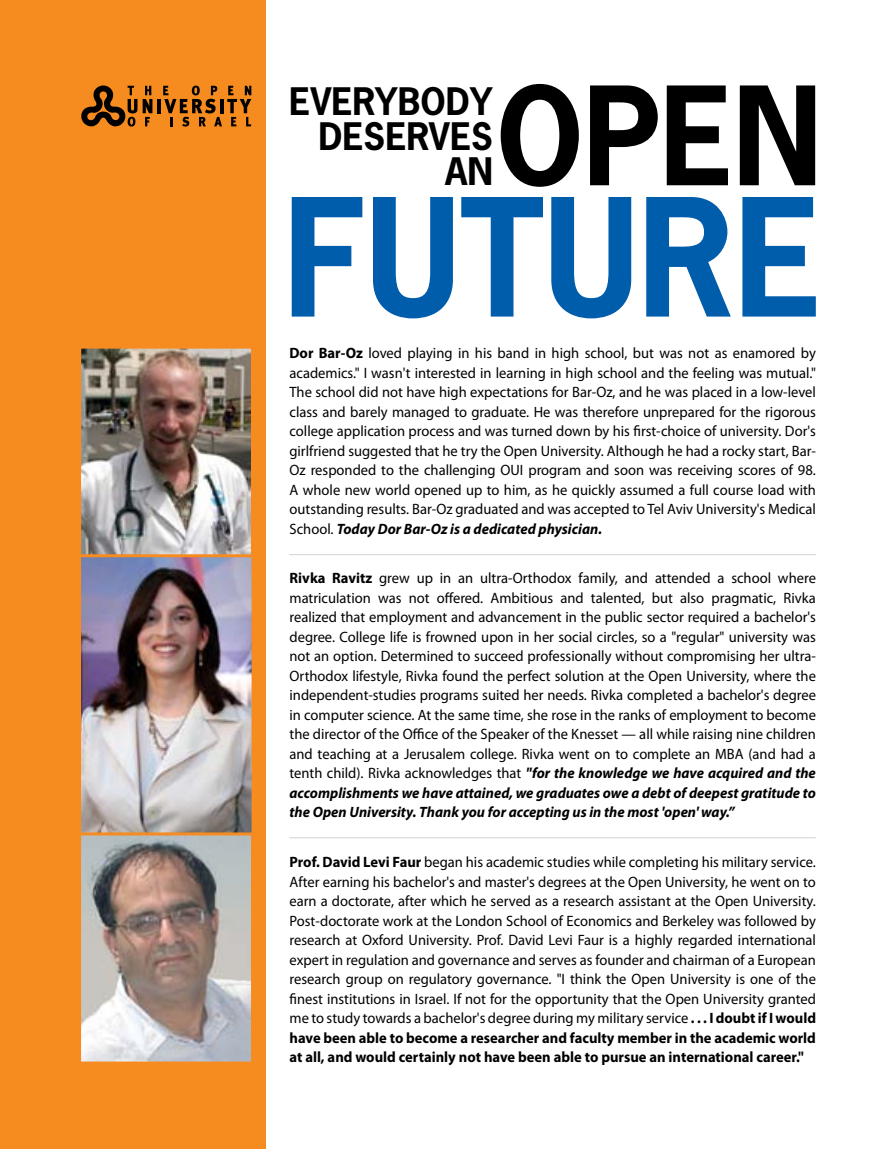
<style>
.page{position:relative;width:893px;height:1149px;background:#fff}
.page>*{position:absolute;margin:0;border:0;box-sizing:border-box;transform-origin:0 0}
.t1{font:700 153.6px "News Gothic Std";color:#005dac;scale:.95 1}
.t2{font:700 128.1px "News Gothic Std";color:#000;scale:.95 1}
.t3{font:700 35.7px/35px "News Gothic Std";color:#000;text-align:right}
.t4{font:15px/19.5px "Myriad Pro";color:#000;text-align:justify}
.s1{font-weight:700}
.s2{font-weight:700;font-style:italic}
</style>
<div class="page">
<div style="left:0;top:0;width:266px;height:1148px;background:#f68b1f"></div>
<img style="left:82px;top:349px;width:169px;height:205px">
<div style="left:78px;top:345px;width:177px;height:215px;border:3px solid #f68b1f"></div>
<img style="left:82px;top:558px;width:169px;height:274px">
<div style="left:78px;top:554px;width:177px;height:283px;border:3px solid #f68b1f"></div>
<img style="left:82px;top:836px;width:169px;height:224px">
<div style="left:78px;top:832px;width:177px;height:232px;border:3px solid #f68b1f"></div>
<hr style="left:289px;top:837px;width:527px;height:1px;background:#d1d3d4">
<hr style="left:289px;top:554px;width:527px;height:1px;background:#d1d3d4">
<hr style="left:158px;top:99px;width:3px;height:14px;background:#000">
<svg style="left:81px;top:85px;width:56px;height:42px"></svg>
<svg style="left:143px;top:86px;width:9px;height:40px"></svg>
<svg style="left:163px;top:86px;width:88px;height:40px"></svg>
<h2 class="t2" style="left:496px;top:52px;width:344px">OPEN</h2>
<h3 class="t3" style="left:289px;top:83px;width:205px">EVERYBODY<br>DESERVES<br>AN</h3>
<h1 class="t1" style="left:284px;top:157px;width:568px">FUTURE</h1>
<p class="t4" style="left:290px;top:343px;width:528px"><span class="s1">Dor Bar-Oz</span> loved playing in his band in high school, but was not as enamored by academics." I wasn't interested in learning in high school and the feeling was mutual." The school did not have high expectations for Bar-Oz, and he was placed in a low-level class and barely managed to graduate. He was therefore unprepared for the rigorous college application process and was turned down by his first-choice of university. Dor's girlfriend suggested that he try the Open University. Although he had a rocky start, Bar-Oz responded to the challenging OUI program and soon was receiving scores of 98.<br>A whole new world opened up to him, as he quickly assumed a full course load with outstanding results. Bar-Oz graduated and was accepted to Tel Aviv University's Medical School. <span class="s2">Today Dor Bar-Oz is a dedicated physician.</span></p>
<p class="t4" style="left:290px;top:568px;width:528px"><span class="s1">Rivka Ravitz</span> grew up in an ultra-Orthodox family, and attended a school where matriculation was not offered. Ambitious and talented, but also pragmatic, Rivka realized that employment and advancement in the public sector required a bachelor's degree. College life is frowned upon in her social circles, so a "regular" university was not an option. Determined to succeed professionally without compromising her ultra-Orthodox lifestyle, Rivka found the perfect solution at the Open University, where the independent-studies programs suited her needs. Rivka completed a bachelor's degree in computer science. At the same time, she rose in the ranks of employment to become the director of the Office of the Speaker of the Knesset — all while raising nine children and teaching at a Jerusalem college. Rivka went on to complete an MBA (and had a tenth child). Rivka acknowledges that <span class="s2">"for the knowledge we have acquired and the accomplishments we have attained, we graduates owe a debt of deepest gratitude to the Open University. Thank you for accepting us in the most 'open' way.”</span></p>
<p class="t4" style="left:290px;top:851px;width:528px"><span class="s1">Prof. David Levi Faur</span> began his academic studies while completing his military service.<br>After earning his bachelor's and master's degrees at the Open University, he went on to earn a doctorate, after which he served as a research assistant at the Open University.<br>Post-doctorate work at the London School of Economics and Berkeley was followed by research at Oxford University. Prof. David Levi Faur is a highly regarded international expert in regulation and governance and serves as founder and chairman of a European research group on regulatory governance. "I think the Open University is one of the finest institutions in Israel. If not for the opportunity that the Open University granted me to study towards a bachelor's degree during my military service <span class="s1">. . . I doubt if I would have been able to become a researcher and faculty member in the academic world at all, and would certainly not have been able to pursue an international career."</span></p>
</div>
